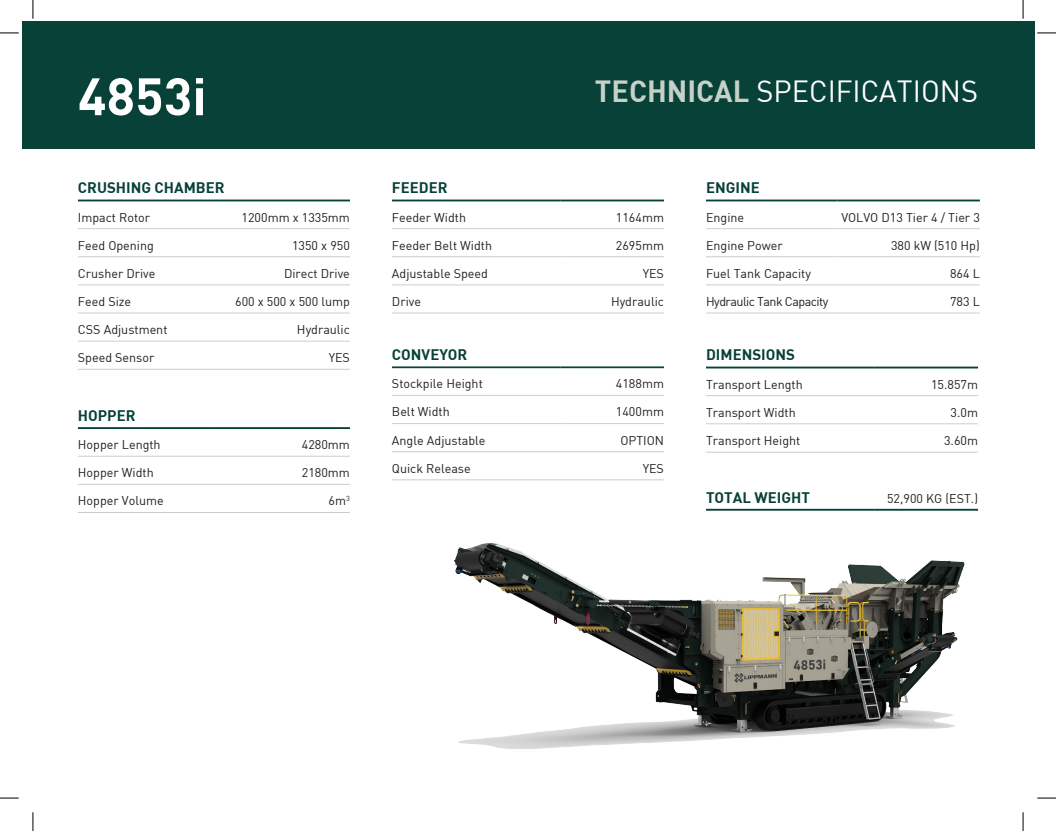
<style>
.page{position:relative;width:1056px;height:831px;background:#fff}
.page>*{position:absolute;margin:0;border:0;box-sizing:border-box;transform-origin:0 0}
.t1{font:51.75px "DIN Bold";color:#fff}
.t2{font:30px "DIN";color:#fff}
.t3{font:15px "DIN Bold";color:#074138}
.t4{font:12.5px "DIN";color:#231f20}
.t5{font:12.5px "DIN";letter-spacing:-.04em;color:#231f20}
.s1{font-family:"DIN Bold";color:#c8d1c8}
</style>
<div class="page">
<img style="left:454px;top:542px;width:511px;height:207px">
<div style="left:22px;top:22px;width:1012px;height:127px;background:#074138"></div>
<hr style="left:78px;top:200px;width:136px;height:1px;background:#074138">
<hr style="left:214px;top:200px;width:136px;height:1px;background:#074138">
<hr style="left:78px;top:427px;width:136px;height:2px;background:#074138">
<hr style="left:214px;top:427px;width:136px;height:2px;background:#074138">
<hr style="left:78px;top:228px;width:136px;height:1px;background:#c8d1c8">
<hr style="left:214px;top:228px;width:136px;height:1px;background:#c8d1c8">
<hr style="left:78px;top:256px;width:136px;height:1px;background:#c8d1c8">
<hr style="left:214px;top:256px;width:136px;height:1px;background:#c8d1c8">
<hr style="left:78px;top:285px;width:136px;height:1px;background:#c8d1c8">
<hr style="left:214px;top:285px;width:136px;height:1px;background:#c8d1c8">
<hr style="left:78px;top:313px;width:136px;height:1px;background:#c8d1c8">
<hr style="left:214px;top:313px;width:136px;height:1px;background:#c8d1c8">
<hr style="left:78px;top:341px;width:136px;height:1px;background:#c8d1c8">
<hr style="left:214px;top:341px;width:136px;height:1px;background:#c8d1c8">
<hr style="left:78px;top:369px;width:136px;height:1px;background:#c8d1c8">
<hr style="left:214px;top:369px;width:136px;height:1px;background:#c8d1c8">
<hr style="left:78px;top:456px;width:136px;height:1px;background:#c8d1c8">
<hr style="left:214px;top:456px;width:136px;height:1px;background:#c8d1c8">
<hr style="left:78px;top:484px;width:136px;height:1px;background:#c8d1c8">
<hr style="left:214px;top:484px;width:136px;height:1px;background:#c8d1c8">
<hr style="left:78px;top:512px;width:136px;height:1px;background:#c8d1c8">
<hr style="left:214px;top:512px;width:136px;height:1px;background:#c8d1c8">
<hr style="left:392px;top:200px;width:169px;height:1px;background:#074138">
<hr style="left:561px;top:200px;width:103px;height:1px;background:#074138">
<hr style="left:392px;top:228px;width:169px;height:1px;background:#c8d1c8">
<hr style="left:561px;top:228px;width:103px;height:1px;background:#c8d1c8">
<hr style="left:392px;top:256px;width:169px;height:1px;background:#c8d1c8">
<hr style="left:561px;top:256px;width:103px;height:1px;background:#c8d1c8">
<hr style="left:392px;top:285px;width:169px;height:1px;background:#c8d1c8">
<hr style="left:561px;top:285px;width:103px;height:1px;background:#c8d1c8">
<hr style="left:392px;top:313px;width:169px;height:1px;background:#c8d1c8">
<hr style="left:561px;top:313px;width:103px;height:1px;background:#c8d1c8">
<hr style="left:392px;top:366px;width:169px;height:2px;background:#074138">
<hr style="left:561px;top:366px;width:103px;height:2px;background:#074138">
<hr style="left:392px;top:395px;width:169px;height:1px;background:#c8d1c8">
<hr style="left:561px;top:395px;width:103px;height:1px;background:#c8d1c8">
<hr style="left:392px;top:423px;width:169px;height:1px;background:#c8d1c8">
<hr style="left:561px;top:423px;width:103px;height:1px;background:#c8d1c8">
<hr style="left:392px;top:451px;width:169px;height:1px;background:#c8d1c8">
<hr style="left:561px;top:451px;width:103px;height:1px;background:#c8d1c8">
<hr style="left:392px;top:479px;width:169px;height:1px;background:#c8d1c8">
<hr style="left:561px;top:479px;width:103px;height:1px;background:#c8d1c8">
<hr style="left:706px;top:367px;width:169px;height:1px;background:#074138">
<hr style="left:875px;top:367px;width:103px;height:1px;background:#074138">
<hr style="left:706px;top:509px;width:169px;height:2px;background:#074138">
<hr style="left:875px;top:509px;width:103px;height:2px;background:#074138">
<hr style="left:706px;top:395px;width:169px;height:1px;background:#c8d1c8">
<hr style="left:875px;top:395px;width:103px;height:1px;background:#c8d1c8">
<hr style="left:706px;top:423px;width:169px;height:1px;background:#c8d1c8">
<hr style="left:875px;top:423px;width:103px;height:1px;background:#c8d1c8">
<hr style="left:706px;top:452px;width:169px;height:1px;background:#c8d1c8">
<hr style="left:875px;top:452px;width:103px;height:1px;background:#c8d1c8">
<hr style="left:706px;top:200px;width:132px;height:1px;background:#074138">
<hr style="left:838px;top:200px;width:142px;height:1px;background:#074138">
<hr style="left:706px;top:228px;width:132px;height:1px;background:#c8d1c8">
<hr style="left:838px;top:228px;width:142px;height:1px;background:#c8d1c8">
<hr style="left:706px;top:256px;width:132px;height:1px;background:#c8d1c8">
<hr style="left:838px;top:256px;width:142px;height:1px;background:#c8d1c8">
<hr style="left:706px;top:285px;width:132px;height:1px;background:#c8d1c8">
<hr style="left:838px;top:285px;width:142px;height:1px;background:#c8d1c8">
<hr style="left:706px;top:313px;width:132px;height:1px;background:#c8d1c8">
<hr style="left:838px;top:313px;width:142px;height:1px;background:#c8d1c8">
<svg style="left:0;top:32px;width:19px;height:2px"></svg>
<svg style="left:1037px;top:32px;width:19px;height:2px"></svg>
<svg style="left:0;top:797px;width:19px;height:2px"></svg>
<svg style="left:1037px;top:797px;width:19px;height:2px"></svg>
<svg style="left:32px;top:0;width:2px;height:19px"></svg>
<svg style="left:32px;top:812px;width:2px;height:19px"></svg>
<svg style="left:1022px;top:0;width:2px;height:19px"></svg>
<svg style="left:1022px;top:812px;width:2px;height:19px"></svg>
<p class="t1" style="left:78px;top:63px;width:130px">4853i</p>
<p class="t2" style="left:595px;top:73px;width:385px"><span class="s1">TECHNICAL</span> SPECIFICATIONS</p>
<p class="t3" style="left:78px;top:178px;width:148px">CRUSHING CHAMBER</p>
<p class="t4" style="left:78px;top:209px;width:74px">Impact Rotor</p>
<p class="t4" style="left:242px;top:209px;width:110px">1200mm x 1335mm</p>
<p class="t4" style="left:78px;top:237px;width:77px">Feed Opening</p>
<p class="t4" style="left:292px;top:237px;width:59px">1350 x 950</p>
<p class="t4" style="left:78px;top:265px;width:79px">Crusher Drive</p>
<p class="t4" style="left:284px;top:265px;width:67px">Direct Drive</p>
<p class="t4" style="left:78px;top:294px;width:55px">Feed Size</p>
<p class="t4" style="left:235px;top:294px;width:116px">600 x 500 x 500 lump</p>
<p class="t4" style="left:78px;top:322px;width:91px">CSS Adjustment</p>
<p class="t4" style="left:297px;top:322px;width:54px">Hydraulic</p>
<p class="t4" style="left:78px;top:350px;width:78px">Speed Sensor</p>
<p class="t4" style="left:329px;top:350px;width:23px">YES</p>
<p class="t3" style="left:78px;top:406px;width:59px">HOPPER</p>
<p class="t4" style="left:78px;top:437px;width:84px">Hopper Length</p>
<p class="t4" style="left:302px;top:437px;width:50px">4280mm</p>
<p class="t4" style="left:78px;top:465px;width:77px">Hopper Width</p>
<p class="t4" style="left:302px;top:465px;width:50px">2180mm</p>
<p class="t4" style="left:78px;top:493px;width:87px">Hopper Volume</p>
<p class="t4" style="left:329px;top:493px;width:23px">6m<sup>3</sup></p>
<p class="t3" style="left:392px;top:178px;width:57px">FEEDER</p>
<p class="t4" style="left:392px;top:209px;width:76px">Feeder Width</p>
<p class="t4" style="left:616px;top:209px;width:50px">1164mm</p>
<p class="t4" style="left:392px;top:237px;width:102px">Feeder Belt Width</p>
<p class="t4" style="left:616px;top:237px;width:50px">2695mm</p>
<p class="t4" style="left:392px;top:265px;width:98px">Adjustable Speed</p>
<p class="t4" style="left:643px;top:265px;width:23px">YES</p>
<p class="t4" style="left:392px;top:294px;width:31px">Drive</p>
<p class="t4" style="left:611px;top:294px;width:54px">Hydraulic</p>
<p class="t3" style="left:392px;top:345px;width:77px">CONVEYOR</p>
<p class="t4" style="left:392px;top:376px;width:92px">Stockpile Height</p>
<p class="t4" style="left:616px;top:376px;width:50px">4188mm</p>
<p class="t4" style="left:392px;top:404px;width:59px">Belt Width</p>
<p class="t4" style="left:616px;top:404px;width:50px">1400mm</p>
<p class="t4" style="left:392px;top:432px;width:95px">Angle Adjustable</p>
<p class="t4" style="left:620px;top:432px;width:45px">OPTION</p>
<p class="t4" style="left:392px;top:460px;width:80px">Quick Release</p>
<p class="t4" style="left:643px;top:460px;width:23px">YES</p>
<p class="t3" style="left:706px;top:178px;width:55px">ENGINE</p>
<p class="t4" style="left:706px;top:209px;width:40px">Engine</p>
<p class="t4" style="left:841px;top:209px;width:140px">VOLVO D13 Tier 4 / Tier 3</p>
<p class="t4" style="left:706px;top:237px;width:78px">Engine Power</p>
<p class="t4" style="left:891px;top:237px;width:90px">380 kW (510 Hp)</p>
<p class="t4" style="left:706px;top:265px;width:106px">Fuel Tank Capacity</p>
<p class="t4" style="left:950px;top:265px;width:31px">864 L</p>
<p class="t5" style="left:706px;top:294px;width:124px">Hydraulic Tank Capacity</p>
<p class="t4" style="left:950px;top:294px;width:31px">783 L</p>
<p class="t3" style="left:706px;top:345px;width:90px">DIMENSIONS</p>
<p class="t4" style="left:706px;top:376px;width:98px">Transport Length</p>
<p class="t4" style="left:931px;top:376px;width:48px">15.857m</p>
<p class="t4" style="left:706px;top:404px;width:91px">Transport Width</p>
<p class="t4" style="left:951px;top:404px;width:29px">3.0m</p>
<p class="t4" style="left:706px;top:433px;width:96px">Transport Height</p>
<p class="t4" style="left:944px;top:433px;width:35px">3.60m</p>
<p class="t3" style="left:706px;top:487px;width:105px">TOTAL WEIGHT</p>
<p class="t4" style="left:887px;top:490px;width:92px">52,900 KG (EST.)</p>
</div>
